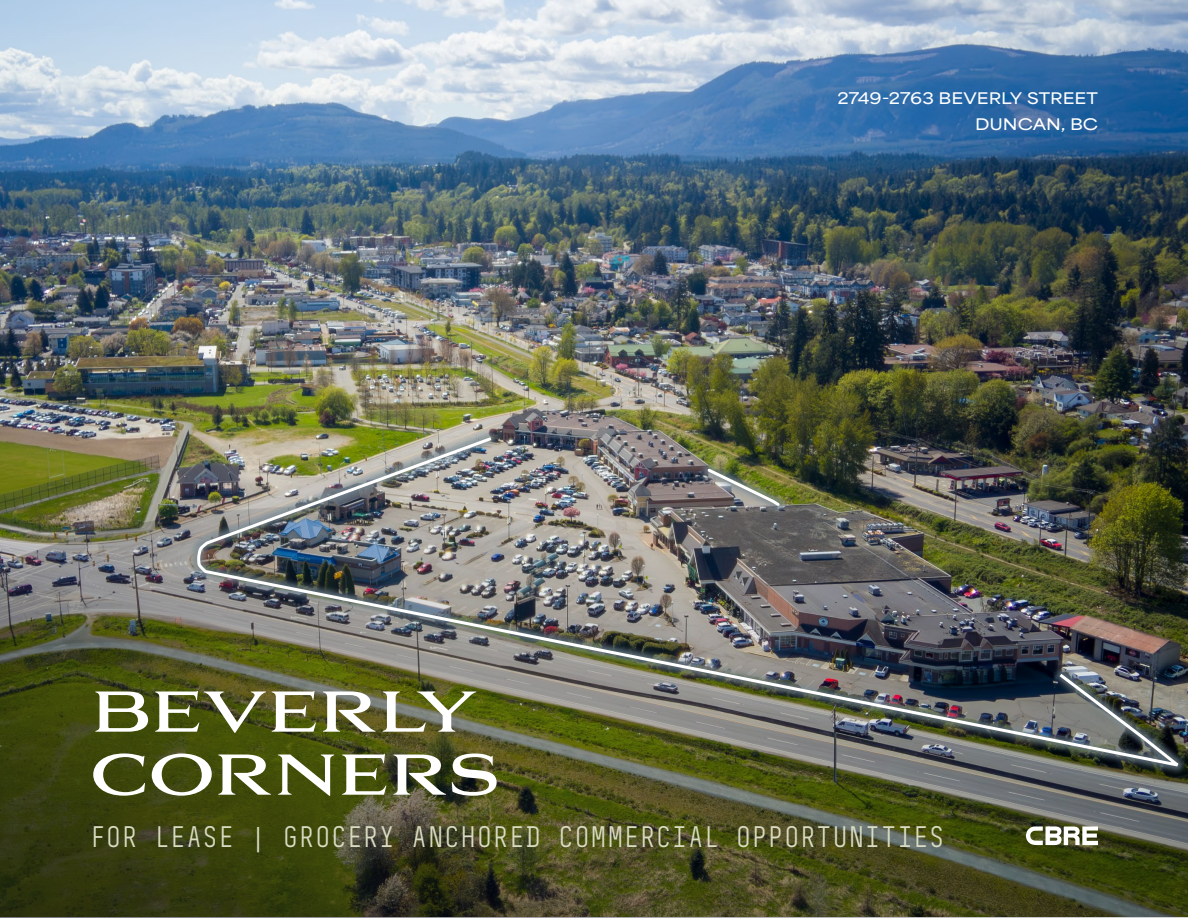
<style>
.page{position:relative;width:1188px;height:918px;background:#fff}
.page>*{position:absolute;margin:0;border:0;box-sizing:border-box;transform-origin:0 0}
.t1{font:700 54px/63px "Aviano Serif";letter-spacing:-.035em;color:#fff}
.t2{font:300 27px "BC Sklonar";letter-spacing:.045em;color:#d9dcc3}
.t3{font:700 15px/25.5px "Area Extended";color:#fff;text-align:right}
</style>
<div class="page">
<img style="left:0;top:0;width:1188px;height:424px">
<img style="left:0;top:424px;width:1188px;height:494px">
<svg style="left:1026px;top:826px;width:72px;height:19px"></svg>
<div style="left:187px;top:428px;width:1001px;height:348px;background:#758893;opacity:.75"></div>
<img style="left:195px;top:435px;width:993px;height:335px">
<h1 class="t1" style="left:90px;top:683px;width:412px">BEVERLY<br>CORNERS</h1>
<p class="t3" style="left:837px;top:84px;width:262px">2749-2763 BEVERLY STREET<br>DUNCAN, BC</p>
<p class="t2" style="left:90px;top:821px;width:856px">FOR LEASE | GROCERY ANCHORED COMMERCIAL OPPORTUNITIES</p>
</div>
